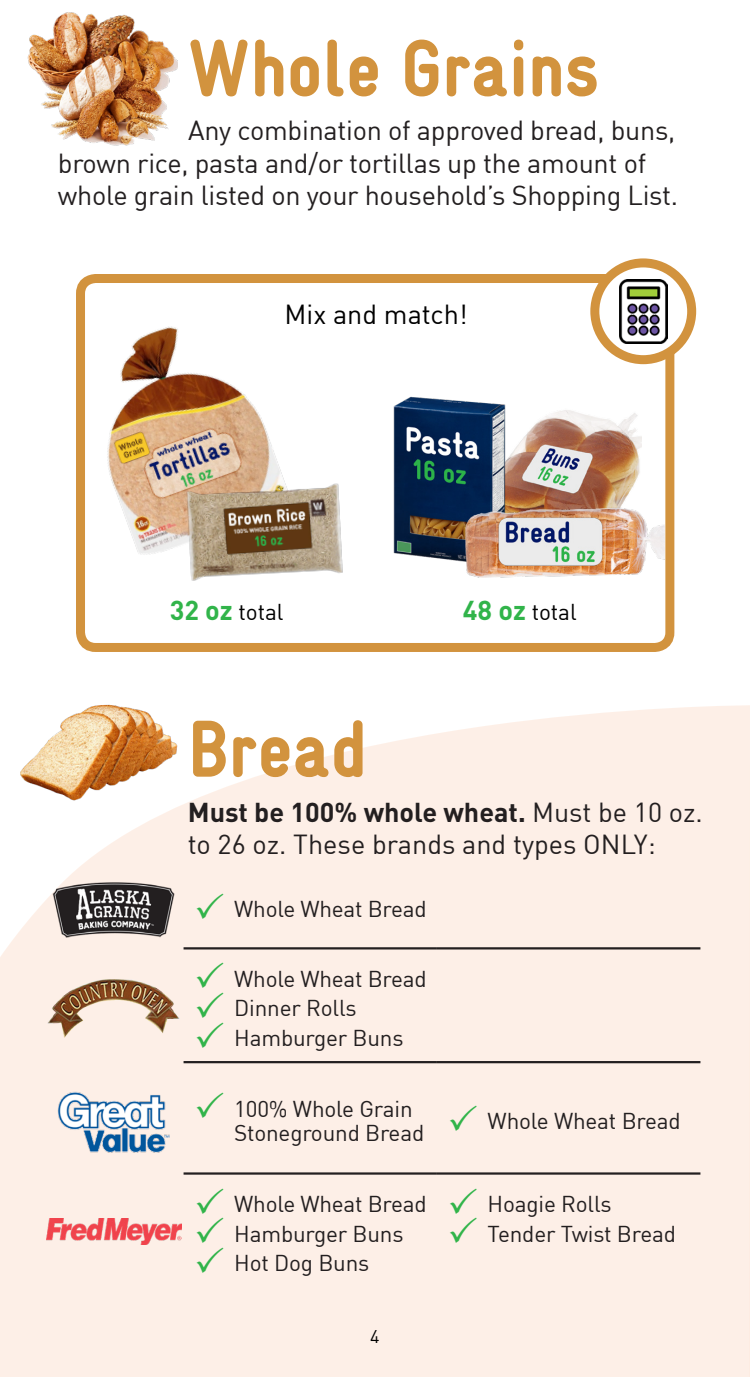
<style>
.page{position:relative;width:750px;height:1377px;background:#fff}
.page>*{position:absolute;margin:0;border:0;box-sizing:border-box;transform-origin:0 0}
.t1{font:900 81px "WIC Gravur Condensed";color:#d2933e}
.Green_Bullet__black{font:27px/32.4px "DIN";letter-spacing:-.01em;color:#231f20}
.Body_Text_Paragraph{font:27px "DIN";color:#000}
.t2{font:22.5px/24.8px "DIN";letter-spacing:-.01em;color:#231f20}
.Body_Text_Paragraph-2{font:22.5px "DIN";letter-spacing:-.005em;color:#000}
.t3{font:18px "DIN";color:#000}
.s1{font-weight:700;font-size:27px;color:#31b44a}
.s2{font-weight:700}
.s3{color:#31b44a}
</style>
<div class="page">
<svg style="left:749px;top:705px;width:1px;height:672px"></svg>
<svg style="left:0;top:705px;width:749px;height:672px;background:#fdf0e8"></svg>
<img style="left:27px;top:12px;width:151px;height:134px">
<div style="left:76px;top:274px;width:598px;height:378px;border:9px solid #d2933e;border-radius:15px"></div>
<img style="left:507px;top:410px;width:134px;height:94px">
<svg style="left:594px;top:263px;width:97px;height:97px"></svg>
<div style="left:590px;top:258px;width:105px;height:106px;border:9px solid #d2933e;border-radius:50%"></div>
<img style="left:619px;top:279px;width:48px;height:64px">
<img style="left:76px;top:297px;width:209px;height:274px">
<img style="left:393px;top:397px;width:114px;height:165px">
<img style="left:465px;top:504px;width:199px;height:74px">
<img style="left:185px;top:482px;width:158px;height:99px">
<img style="left:12px;top:704px;width:172px;height:102px">
<hr style="left:183px;top:947px;width:253px;height:3px;background:#231f20">
<hr style="left:436px;top:947px;width:264px;height:3px;background:#231f20">
<hr style="left:183px;top:1061px;width:253px;height:2px;background:#231f20">
<hr style="left:436px;top:1061px;width:264px;height:2px;background:#231f20">
<hr style="left:183px;top:1172px;width:253px;height:3px;background:#231f20">
<hr style="left:436px;top:1172px;width:264px;height:3px;background:#231f20">
<img style="left:46px;top:1219px;width:135px;height:25px">
<img style="left:49px;top:879px;width:129px;height:59px">
<img style="left:48px;top:979px;width:131px;height:58px">
<img style="left:57px;top:1091px;width:113px;height:62px">
<p class="t1" style="left:188px;top:23px;width:412px">Whole Grains</p>
<p class="Green_Bullet__black" style="left:58px;top:114px;width:621px;text-indent:130px">Any combination of approved bread, buns, brown rice, pasta and/or tortillas up the amount of whole grain listed on your household’s Shopping List.</p>
<p class="Body_Text_Paragraph" style="left:284px;top:297px;width:184px">Mix and match!</p>
<p class="Body_Text_Paragraph-2" style="left:170px;top:598px;width:115px"><span class="s1">32 oz</span> total</p>
<p class="Body_Text_Paragraph-2" style="left:462px;top:598px;width:115px"><span class="s1">48 oz</span> total</p>
<p class="t1" style="left:188px;top:704px;width:181px">Bread</p>
<p class="Green_Bullet__black" style="left:188px;top:796px;width:516px"><span class="s2">Must be 100% whole wheat.</span> Must be 10 oz. to 26 oz. These brands and types ONLY:</p>
<p class="t2" style="left:194px;top:896px;width:234px"><span class="s3">✓</span> Whole Wheat Bread</p>
<p class="t2" style="left:194px;top:966px;width:234px"><span class="s3">✓</span> Whole Wheat Bread</p>
<p class="t2" style="left:194px;top:995px;width:164px"><span class="s3">✓</span> Dinner Rolls</p>
<p class="t2" style="left:194px;top:1025px;width:211px"><span class="s3">✓</span> Hamburger Buns</p>
<p class="t2" style="left:234px;top:1096px;width:191px;text-indent:-40px"><span class="s3">✓</span> 100% Whole Grain<br>Stoneground Bread</p>
<p class="t2" style="left:194px;top:1191px;width:234px"><span class="s3">✓</span> Whole Wheat Bread</p>
<p class="t2" style="left:194px;top:1221px;width:211px"><span class="s3">✓</span> Hamburger Buns</p>
<p class="t2" style="left:194px;top:1250px;width:177px"><span class="s3">✓</span> Hot Dog Buns</p>
<p class="t3" style="left:370px;top:1326px;width:11px">4</p>
<p class="t2" style="left:447px;top:1108px;width:235px"><span class="s3">✓</span> Whole Wheat Bread</p>
<p class="t2" style="left:447px;top:1191px;width:166px"><span class="s3">✓</span> Hoagie Rolls</p>
<p class="t2" style="left:447px;top:1221px;width:230px"><span class="s3">✓</span> Tender Twist Bread</p>
</div>
